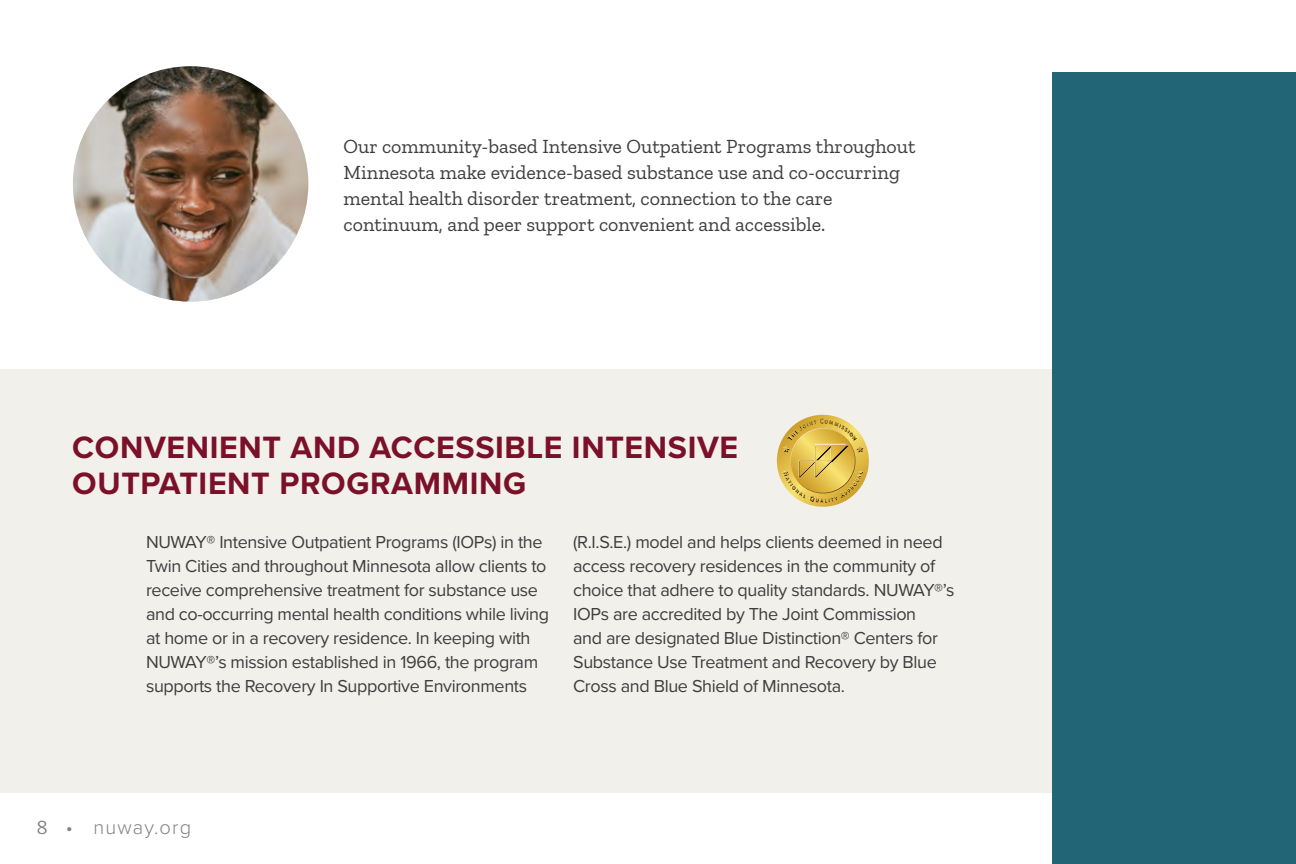
<style>
.page{position:relative;width:1296px;height:864px;background:#fff}
.page>*{position:absolute;margin:0;border:0;box-sizing:border-box;transform-origin:0 0}
.t1{font:700 32px/36px "Proxima Nova";letter-spacing:.02em;color:#7b1129}
.t2{font:20px/26px "Zilla Slab";color:#3e3e3f}
.t3{font:300 20px "Proxima Nova";letter-spacing:.06em;color:#808285}
.t4{font:18px/24px "Proxima Nova";letter-spacing:-.02em;color:#3e3e3f}
.s1{font-family:"Zilla Slab";font-weight:400}
</style>
<div class="page">
<div style="left:0;top:369px;width:1296px;height:423px;background:#f2f0eb"></div>
<div style="left:1052px;top:72px;width:244px;height:792px;background:#216577"></div>
<img style="left:73px;top:66px;width:235px;height:236px;border-radius:118px">
<svg style="left:776px;top:415px;width:93px;height:92px"></svg>
<p class="t2" style="left:344px;top:134px;width:573px">Our community-based Intensive Outpatient Programs throughout Minnesota make evidence-based substance use and co-occurring mental health disorder treatment, connection to the care continuum, and peer support convenient and accessible.</p>
<p class="t1" style="left:72px;top:428px;width:667px">CONVENIENT AND ACCESSIBLE INTENSIVE<br>OUTPATIENT PROGRAMMING</p>
<p class="t4" style="left:146px;top:529px;width:405px">NUWAY® Intensive Outpatient Programs (IOPs) in the Twin Cities and throughout Minnesota allow clients to receive comprehensive treatment for substance use and co-occurring mental health conditions while living at home or in a recovery residence. In keeping with NUWAY®’s mission established in 1966, the program supports the Recovery In Supportive Environments</p>
<p class="t4" style="left:573px;top:529px;width:383px">(R.I.S.E.) model and helps clients deemed in need access recovery residences in the community of choice that adhere to quality standards. NUWAY®’s IOPs are accredited by The Joint Commission<br>and are designated Blue Distinction® Centers for Substance Use Treatment and Recovery by Blue Cross and Blue Shield of Minnesota.</p>
<p class="t3" style="left:37px;top:812px;width:156px"><span class="s1">8</span> • nuway.org</p>
</div>
